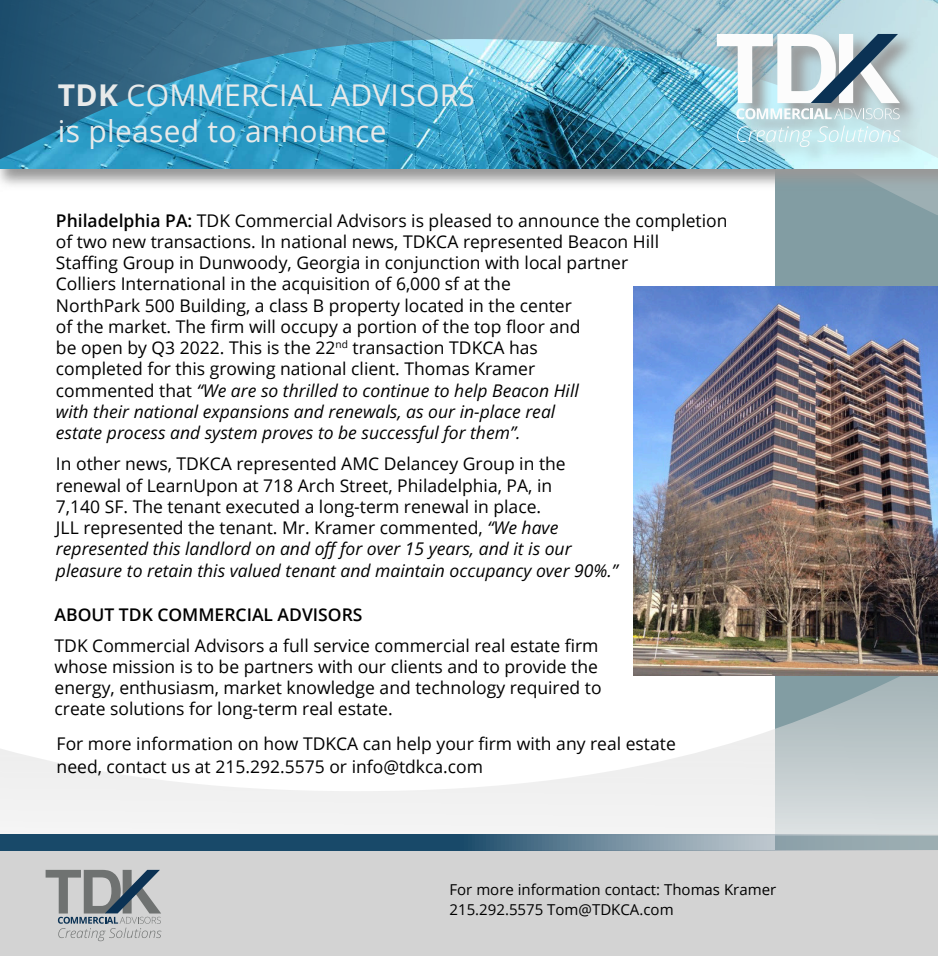
<style>
.page{position:relative;width:938px;height:956px;background:#fff}
.page>*{position:absolute;margin:0;border:0;box-sizing:border-box;transform-origin:0 0}
.t1{font:30px/36px "Open Sans";letter-spacing:.01em;color:#e8eaea}
.t2{font:17.5px/21.2px "Open Sans";color:#000}
.t3{font:600 17.5px "Open Sans";color:#000}
.t4{font:15px/20px "Open Sans";color:#000}
.s1{font-weight:700}
.s2{font-weight:600}
.s3{font-style:italic}
</style>
<div class="page">
<div style="left:776px;top:0;width:162px;height:920px;background:#829da3"></div>
<svg style="left:0;top:657px;width:938px;height:177px"></svg>
<div style="left:0;top:851px;width:938px;height:105px;background:#d3d3d3"></div>
<img style="left:0;top:169px;width:938px;height:24px">
<img style="left:0;top:159px;width:938px;height:10px">
<img style="left:0;top:0;width:938px;height:159px">
<img style="left:712px;top:28px;width:214px;height:143px">
<svg style="left:717px;top:34px;width:183px;height:85px;background:#b8c9d0"></svg>
<svg style="left:737px;top:125px;width:163px;height:22px;background:#bfe2e9"></svg>
<svg style="left:46px;top:869px;width:115px;height:72px"></svg>
<svg style="left:0;top:834px;width:938px;height:16px;background:#4d7188"></svg>
<img style="left:634px;top:287px;width:304px;height:389px">
<h1 class="t1" style="left:58px;top:77px;width:418px"><span class="s1">TDK</span> COMMERCIAL ADVISORS is pleased to announce</h1>
<p class="t2" style="left:56px;top:209px;width:673px"><span class="s2">Philadelphia PA:</span> TDK Commercial Advisors is pleased to announce the completion of two new transactions. In national news, TDKCA represented Beacon Hill<br>Staffing Group in Dunwoody, Georgia in conjunction with local partner<br>Colliers International in the acquisition of 6,000 sf at the<br>NorthPark 500 Building, a class B property located in the center<br>of the market. The firm will occupy a portion of the top floor and<br>be open by Q3 2022. This is the 22<sup>nd</sup> transaction TDKCA has<br>completed for this growing national client. Thomas Kramer<br>commented that <span class="s3">“We are so thrilled to continue to help Beacon Hill<br>with their national expansions and renewals, as our in-place real<br>estate process and system proves to be successful for them”.</span></p>
<p class="t2" style="left:56px;top:453px;width:563px">In other news, TDKCA represented AMC Delancey Group in the renewal of LearnUpon at 718 Arch Street, Philadelphia, PA, in<br>7,140 SF. The tenant executed a long-term renewal in place.<br>JLL represented the tenant. Mr. Kramer commented, <span class="s3">“We have represented this landlord on and off for over 15 years, and it is our pleasure to retain this valued tenant and maintain occupancy over 90%.”</span></p>
<p class="t3" style="left:55px;top:602px;width:309px">ABOUT TDK COMMERCIAL ADVISORS</p>
<p class="t2" style="left:55px;top:634px;width:548px;line-height:21px">TDK Commercial Advisors a full service commercial real estate firm whose mission is to be partners with our clients and to provide the energy, enthusiasm, market knowledge and technology required to create solutions for long-term real estate.</p>
<p class="t2" style="left:57px;top:731px;width:620px;line-height:23.2px">For more information on how TDKCA can help your firm with any real estate need, contact us at 215.292.5575 or info@tdkca.com</p>
<p class="t4" style="left:449px;top:879px;width:328px">For more information contact: Thomas Kramer<br>215.292.5575 Tom@TDKCA.com</p>
</div>
